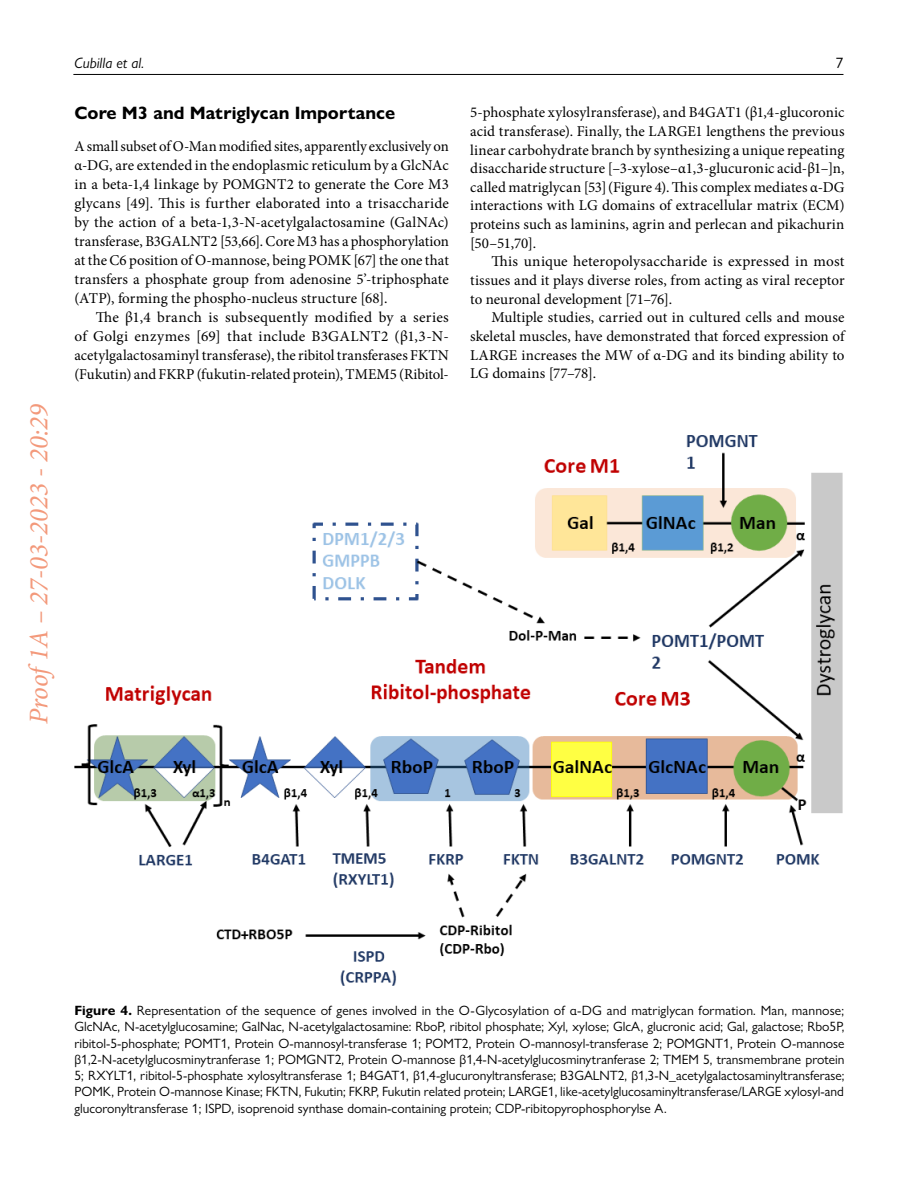
<style>
.page{position:relative;width:919px;height:1187px;background:#fff}
.page>*{position:absolute;margin:0;border:0;box-sizing:border-box;transform-origin:0 0}
.t1{font:italic 27px "Minion Pro";color:#f3997b}
.t2{font:700 18px "Gill Sans Nova";color:#000}
.t3{font:15px/18.6px "Minion Pro";letter-spacing:.005em;color:#000;text-align:justify}
.t4{font:italic 15px "Gill Sans Nova";color:#000}
.t5{font:15px "Gill Sans Nova";color:#000}
.t6{font:13.5px/16.2px "Gill Sans Nova";color:#000;text-align:justify}
.s1{font-weight:700}
</style>
<div class="page">
<hr style="left:73px;top:74px;width:770px;height:1px;background:#000">
<img style="left:74px;top:435px;width:769px;height:551px">
<h1 class="t1" style="left:20px;top:724px;width:321px;rotate:-90deg">Proof1A – 27-03-2023 - 20:29</h1>
<p class="t4" style="left:74px;top:54px;width:71px">Cubilla et al.</p>
<p class="t5" style="left:835px;top:54px;width:9px">7</p>
<p class="t2" style="left:74px;top:102px;width:322px">Core M3 and Matriglycan Importance</p>
<p class="t3" style="left:74px;top:137px;width:376px">A small subset of O-Man modified sites, apparently exclusively on α-DG, are extended in the endoplasmic reticulum by a GlcNAc in a beta-1,4 linkage by POMGNT2 to generate the Core M3 glycans [49]. This is further elaborated into a trisaccharide by the action of a beta-1,3-N-acetylgalactosamine (GalNAc) transferase, B3GALNT2 [53,66]. Core M3 has a phosphorylation at the C6 position of O-mannose, being POMK [67] the one that transfers a phosphate group from adenosine 5’-triphosphate (ATP), forming the phospho-nucleus structure [68].</p>
<p class="t3" style="left:74px;top:307px;width:376px;text-indent:21px">The β1,4 branch is subsequently modified by a series of Golgi enzymes [69] that include B3GALNT2 (β1,3-N&shy;acetylgalactosaminyl transferase), the ribitol transferases FKTN (Fukutin) and FKRP (fukutin-related protein), TMEM5 (Ribitol-</p>
<p class="t3" style="left:470px;top:103px;width:376px">5-phosphate xylosylransferase), and B4GAT1 (β1,4-glucoronic acid transferase). Finally, the LARGE1 lengthens the previous linear carbohydrate branch by synthesizing a unique repeating disaccharide structure [–3-xylose–α1,3-glucuronic acid-β1–]n, called matriglycan [53](Figure 4). This complex mediates α-DG interactions with LG domains of extracellular matrix (ECM) proteins such as laminins, agrin and perlecan and pikachurin [50–51,70].</p>
<p class="t3" style="left:470px;top:252px;width:376px;text-indent:21px">This unique heteropolysaccharide is expressed in most tissues and it plays diverse roles, from acting as viral receptor to neuronal development [71–76].</p>
<p class="t3" style="left:470px;top:308px;width:376px;text-indent:21px">Multiple studies, carried out in cultured cells and mouse skeletal muscles, have demonstrated that forced expression of LARGE increases the MW of α-DG and its binding ability to LG domains [77–78].</p>
<p class="t6" style="left:74px;top:1002px;width:771px"><span class="s1">Figure 4.</span> Representation of the sequence of genes involved in the O-Glycosylation of α-DG and matriglycan formation. Man, mannose; GlcNAc, N-acetylglucosamine; GalNac, N-acetylgalactosamine: RboP, ribitol phosphate; Xyl, xylose; GlcA, glucronic acid; Gal, galactose; Rbo5P, ribitol-5-phosphate; POMT1, Protein O-mannosyl-transferase 1; POMT2, Protein O-mannosyl-transferase 2; POMGNT1, Protein O-mannose β1,2-N-acetylglucosminytranferase 1; POMGNT2, Protein O-mannose β1,4-N-acetylglucosminytranferase 2; TMEM 5, transmembrane protein 5; RXYLT1, ribitol-5-phosphate xylosyltransferase 1; B4GAT1, β1,4-glucuronyltransferase; B3GALNT2, β1,3-N_acetylgalactosaminyltransferase; POMK, Protein O-mannose Kinase; FKTN, Fukutin; FKRP, Fukutin related protein; LARGE1, like-acetylglucosaminyltransferase/LARGE xylosyl-and glucoronyltransferase 1; ISPD, isoprenoid synthase domain-containing protein; CDP-ribitopyrophosphorylse A.</p>
</div>
